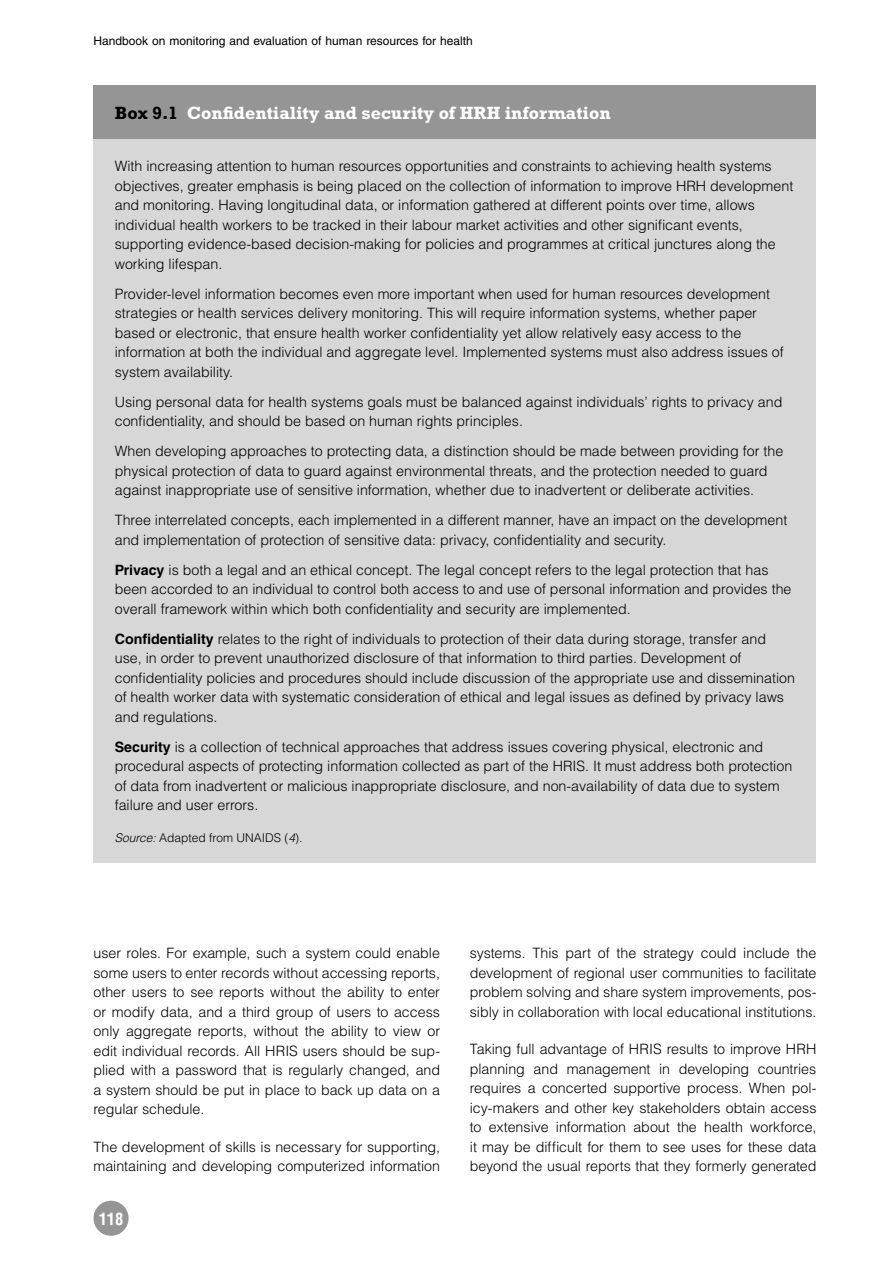
<style>
.page{position:relative;width:893px;height:1263px;background:#fff}
.page>*{position:absolute;margin:0;border:0;box-sizing:border-box;transform-origin:0 0}
.t1{font:700 18px "Rockwell Std";color:#fff}
.t2{font:700 condensed 16.5px "Helvetica LT Std";color:#fff}
.t3{font:300 14.25px/19.5px "Helvetica LT Std";color:#000}
.t4{font:12px "Helvetica LT Std";color:#000}
.t5{font:300 12px "Helvetica LT Std";color:#000}
.s1{color:#000}
.s2{font-weight:700}
.s3{font-style:italic}
</style>
<div class="page">
<div style="left:93px;top:1201px;width:36px;height:35px;background:#959595;border-radius:50%"></div>
<div style="left:93px;top:85px;width:723px;height:55px;background:#959595"></div>
<div style="left:93px;top:140px;width:723px;height:723px;background:#d7d7d7"></div>
<p class="t4" style="left:93px;top:36px;width:381px">Handbook on monitoring and evaluation of human resources for health</p>
<p class="t1" style="left:115px;top:106px;width:497px"><span class="s1">Box 9.1</span> Confidentiality and security of HRH information</p>
<p class="t3" style="left:115px;top:158px;width:680px">With increasing attention to human resources opportunities and constraints to achieving health systems objectives, greater emphasis is being placed on the collection of information to improve HRH development and monitoring. Having longitudinal data, or information gathered at different points over time, allows individual health workers to be tracked in their labour market activities and other significant events, supporting evidence-based decision-making for policies and programmes at critical junctures along the working lifespan.</p>
<p class="t3" style="left:115px;top:285px;width:670px">Provider-level information becomes even more important when used for human resources development strategies or health services delivery monitoring. This will require information systems, whether paper based or electronic, that ensure health worker confidentiality yet allow relatively easy access to the information at both the individual and aggregate level. Implemented systems must also address issues of system availability.</p>
<p class="t3" style="left:115px;top:393px;width:669px">Using personal data for health systems goals must be balanced against individuals’ rights to privacy and confidentiality, and should be based on human rights principles.</p>
<p class="t3" style="left:115px;top:443px;width:670px">When developing approaches to protecting data, a distinction should be made between providing for the physical protection of data to guard against environmental threats, and the protection needed to guard against inappropriate use of sensitive information, whether due to inadvertent or deliberate activities.</p>
<p class="t3" style="left:115px;top:512px;width:674px">Three interrelated concepts, each implemented in a different manner, have an impact on the development and implementation of protection of sensitive data: privacy, confidentiality and security.</p>
<p class="t3" style="left:115px;top:561px;width:678px"><span class="s2">Privacy</span> is both a legal and an ethical concept. The legal concept refers to the legal protection that has been accorded to an individual to control both access to and use of personal information and provides the overall framework within which both confidentiality and security are implemented.</p>
<p class="t3" style="left:115px;top:630px;width:682px"><span class="s2">Confidentiality</span> relates to the right of individuals to protection of their data during storage, transfer and use, in order to prevent unauthorized disclosure of that information to third parties. Development of confidentiality policies and procedures should include discussion of the appropriate use and dissemination of health worker data with systematic consideration of ethical and legal issues as defined by privacy laws and regulations.</p>
<p class="t3" style="left:115px;top:738px;width:679px"><span class="s2">Security</span> is a collection of technical approaches that address issues covering physical, electronic and procedural aspects of protecting information collected as part of the HRIS. It must address both protection of data from inadvertent or malicious inappropriate disclosure, and non-availability of data due to system failure and user errors.</p>
<p class="t5" style="left:115px;top:833px;width:189px"><span class="s3">Source:</span> Adapted from UNAIDS (<span class="s3">4</span>).</p>
<p class="t3" style="left:93px;top:945px;width:348px;text-align:justify">user roles. For example, such a system could enable some users to enter records without accessing reports, other users to see reports without the ability to enter or modify data, and a third group of users to access only aggregate reports, without the ability to view or edit individual records. All HRIS users should be sup&shy;plied with a password that is regularly changed, and a system should be put in place to back up data on a regular schedule.</p>
<p class="t3" style="left:93px;top:1138px;width:348px">The development of skills is necessary for supporting, maintaining and developing computerized information</p>
<p class="t2" style="left:99px;top:1213px;width:26px">118</p>
<p class="t3" style="left:470px;top:945px;width:348px;text-align:justify">systems. This part of the strategy could include the development of regional user communities to facilitate problem solving and share system improvements, pos&shy;sibly in collaboration with local educational institutions.</p>
<p class="t3" style="left:470px;top:1041px;width:348px;text-align:justify">Taking full advantage of HRIS results to improve HRH planning and management in developing countries requires a concerted supportive process. When pol&shy;icy-makers and other key stakeholders obtain access to extensive information about the health workforce, it may be difficult for them to see uses for these data beyond the usual reports that they formerly generated</p>
</div>
